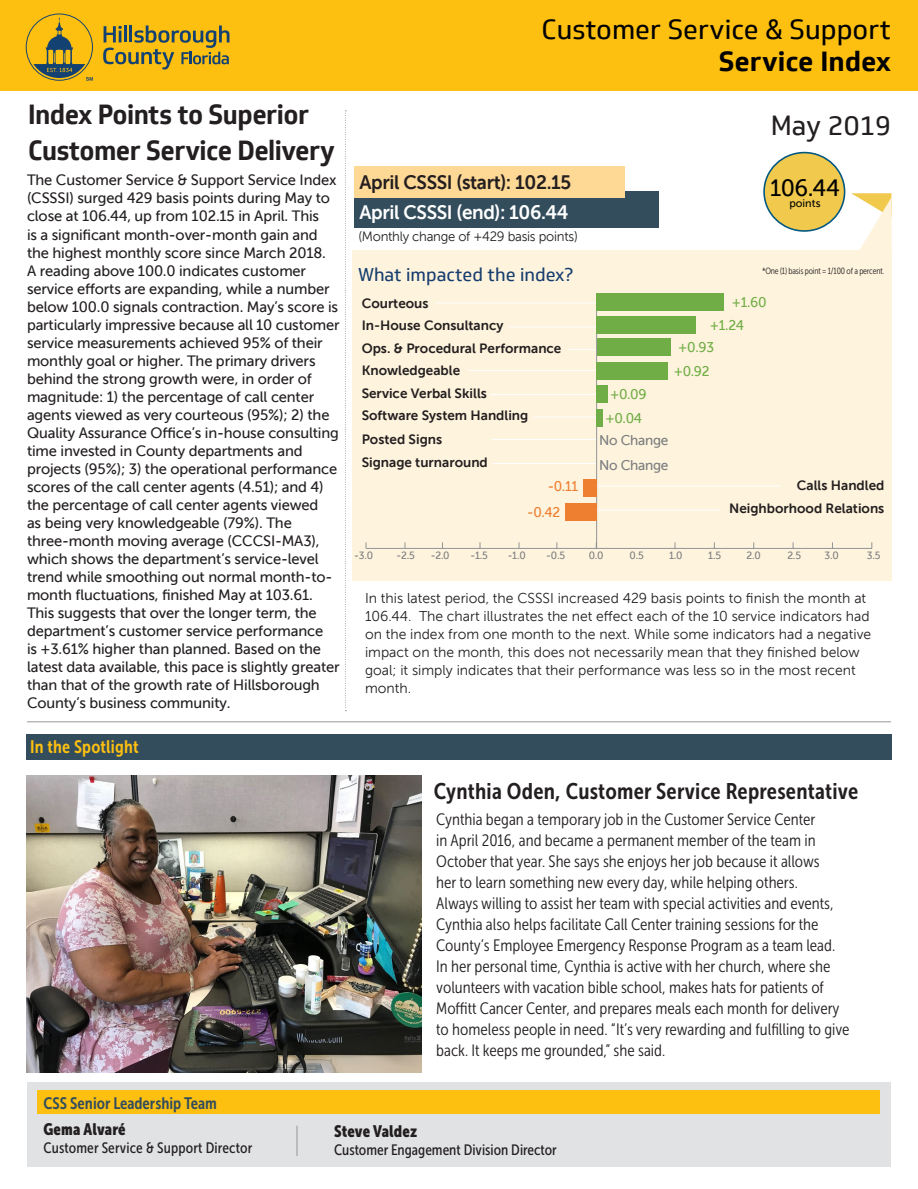
<style>
.page{position:relative;width:918px;height:1189px;background:#fff}
.page>*{position:absolute;margin:0;border:0;box-sizing:border-box;transform-origin:0 0}
.t1{font:700 27px/36px "Soleto";letter-spacing:-.02em;color:#231f20;scale:.94 1}
.t2{font:27px/32.4px "Soleto";color:#000;text-align:right}
.t3{font:27px "Soleto";color:#231f20}
.t4{font:23.55px "Museo Sans 500";color:#000}
.t5{font:22.5px "Museo Sans Cond 700";letter-spacing:.01em;color:#231f20}
.t6{font:19.5px "Museo Sans 700";letter-spacing:-.02em;color:#231f20}
.t7{font:19.5px "Museo Sans 700";letter-spacing:-.02em;color:#fff}
.t8{font:18px "Soleto";color:#163d6f}
.t9{font:18px "Museo Sans Cond 700";letter-spacing:.01em;color:#fdc011}
.t10{font:16.5px/21px "Museo Sans Cond 300";color:#231f20}
.t11{font:16.5px "Museo Sans Cond 700";color:#334d5c}
.t12{font:16.5px "Museo Sans Cond 900";letter-spacing:.005em;color:#231f20}
.t13{font:15px/18px "Museo Sans 500";letter-spacing:-.01em;color:#231f20}
.t14{font:15px "Museo Sans Cond 500";color:#231f20}
.t15{font:14.25px/18px "Museo Sans 300";color:#231f20}
.t16{font:14.1px "Museo Sans 500";letter-spacing:-.02em;color:#70ad46}
.t17{font:14.1px "Museo Sans 500";letter-spacing:-.02em;color:#7b7d80}
.t18{font:14.1px "Museo Sans 500";color:#ee7e30}
.t19{font:13.5px/22.5px "Museo Sans 700";color:#231f20}
.t20{font:13.5px "Museo Sans 300";letter-spacing:-.02em;color:#231f20}
.t21{font:11.1px "Museo Sans 500";color:#000}
.t22{font:10.5px "Museo Sans 500";color:#7b7d80}
.t23{font:9px "Museo Sans Cond 300";letter-spacing:-.02em;color:#231f20}
.s1{font-weight:700}
</style>
<div class="page">
<div style="left:352px;top:250px;width:540px;height:331px;background:#fef3dc"></div>
<div style="left:0;top:0;width:918px;height:91px;background:#fdc011"></div>
<hr style="left:27px;top:721px;width:864px;height:1px;background:#939598">
<svg style="left:103px;top:25px;width:127px;height:44px"></svg>
<svg style="left:26px;top:13px;width:67px;height:68px"></svg>
<svg style="left:345px;top:110px;width:1px;height:601px"></svg>
<div style="left:354px;top:191px;width:304px;height:36px;background:#334d5c"></div>
<div style="left:354px;top:166px;width:270px;height:32px;background:#fed895"></div>
<div style="left:764px;top:153px;width:81px;height:78px;background:#f0c94d;border-radius:50%"></div>
<div style="left:763px;top:152px;width:82px;height:80px;border:2px solid #005782;border-radius:50%"></div>
<svg style="left:851px;top:193px;width:41px;height:57px"></svg>
<hr style="left:435px;top:302px;width:161px;height:1px;background:#fff">
<hr style="left:509px;top:326px;width:90px;height:1px;background:#fff">
<svg style="left:569px;top:349px;width:27px;height:1px"></svg>
<hr style="left:490px;top:394px;width:107px;height:1px;background:#fff">
<hr style="left:468px;top:370px;width:131px;height:1px;background:#fff">
<hr style="left:533px;top:416px;width:64px;height:1px;background:#fff">
<hr style="left:491px;top:439px;width:107px;height:1px;background:#fff">
<hr style="left:493px;top:463px;width:104px;height:1px;background:#fff">
<hr style="left:597px;top:485px;width:184px;height:1px;background:#fff">
<hr style="left:597px;top:509px;width:123px;height:1px;background:#fff">
<hr style="left:366px;top:548px;width:506px;height:1px;background:#939598">
<hr style="left:596px;top:294px;width:1px;height:254px;background:#939598">
<div style="left:597px;top:293px;width:127px;height:18px;background:#70ad46"></div>
<div style="left:597px;top:316px;width:99px;height:17px;background:#70ad46"></div>
<div style="left:597px;top:338px;width:73px;height:18px;background:#70ad46"></div>
<div style="left:597px;top:362px;width:71px;height:18px;background:#70ad46"></div>
<div style="left:597px;top:385px;width:11px;height:17px;background:#70ad46"></div>
<div style="left:597px;top:409px;width:6px;height:17px;background:#70ad46"></div>
<div style="left:26px;top:735px;width:866px;height:25px;background:#334d5c"></div>
<div style="left:27px;top:1081px;width:864px;height:85px;background:#e1e2e4"></div>
<div style="left:38px;top:1090px;width:842px;height:24px;background:#fdc011"></div>
<div style="left:583px;top:478px;width:14px;height:18px;background:#ee7e30"></div>
<div style="left:565px;top:502px;width:32px;height:18px;background:#ee7e30"></div>
<hr style="left:297px;top:1125px;width:1px;height:31px;background:#939598">
<img style="left:26px;top:775px;width:395px;height:297px">
<p class="t1" style="left:28px;top:96px;width:328px">Index Points to Superior<br>Customer Service Delivery</p>
<p class="t13" style="left:27px;top:171px;width:314px">The Customer Service &amp; Support Service Index (CSSSI) surged 429 basis points during May to close at 106.44, up from 102.15 in April. This<br>is a significant month-over-month gain and the highest monthly score since March 2018.<br>A reading above 100.0 indicates customer service efforts are expanding, while a number below 100.0 signals contraction. May’s score is particularly impressive because all 10 customer service measurements achieved 95% of their monthly goal or higher. The primary drivers behind the strong growth were, in order of magnitude: 1) the percentage of call center agents viewed as very courteous (95%); 2) the Quality Assurance Office’s in-house consulting time invested in County departments and projects (95%); 3) the operational performance scores of the call center agents (4.51); and 4) the percentage of call center agents viewed<br>as being very knowledgeable (79%). The three-month moving average (CCCSI-MA3), which shows the department’s service-level trend while smoothing out normal month-to&shy;month fluctuations, finished May at 103.61.<br>This suggests that over the longer term, the department’s customer service performance<br>is +3.61% higher than planned. Based on the latest data available, this pace is slightly greater than that of the growth rate of Hillsborough County’s business community.</p>
<p class="t9" style="left:30px;top:736px;width:110px">In the Spotlight</p>
<p class="t11" style="left:43px;top:1094px;width:175px">CSS Senior Leadership Team</p>
<p class="t2" style="left:542px;top:13px;width:351px">Customer Service &amp; Support<br><span class="s1">Service Index</span></p>
<p class="t6" style="left:360px;top:171px;width:213px">April CSSSI (start): 102.15</p>
<p class="t7" style="left:360px;top:202px;width:210px">April CSSSI (end): 106.44</p>
<p class="t20" style="left:358px;top:229px;width:221px">(Monthly change of +429 basis points)</p>
<p class="t3" style="left:771px;top:109px;width:122px">May 2019</p>
<p class="t4" style="left:770px;top:175px;width:71px">106.44</p>
<p class="t21" style="left:789px;top:197px;width:33px">points</p>
<p class="t8" style="left:358px;top:263px;width:217px">What impacted the index?</p>
<p class="t23" style="left:762px;top:266px;width:124px">*One (1) basis point = 1/100 of a percent.</p>
<p class="t19" style="left:362px;top:292px;width:68px">Courteous</p>
<p class="t19" style="left:362px;top:314px;width:143px">In-House Consultancy</p>
<p class="t19" style="left:362px;top:337px;width:201px">Ops. &amp; Procedural Performance</p>
<p class="t19" style="left:362px;top:359px;width:100px">Knowledgeable</p>
<p class="t19" style="left:362px;top:382px;width:127px">Service Verbal Skills</p>
<p class="t19" style="left:362px;top:404px;width:168px">Software System Handling</p>
<p class="t19" style="left:362px;top:428px;width:128px">Posted Signs<br>Signage turnaround</p>
<p class="t18" style="left:548px;top:478px;width:32px">-0.11</p>
<p class="t18" style="left:527px;top:504px;width:34px">-0.42</p>
<p class="t16" style="left:610px;top:386px;width:38px">+0.09</p>
<p class="t16" style="left:605px;top:410px;width:38px">+0.04</p>
<p class="t16" style="left:732px;top:294px;width:36px">+1.60</p>
<p class="t16" style="left:710px;top:317px;width:36px">+1.24</p>
<p class="t16" style="left:678px;top:339px;width:37px">+0.93</p>
<p class="t16" style="left:674px;top:363px;width:37px">+0.92</p>
<p class="t17" style="left:599px;top:432px;width:71px">No Change</p>
<p class="t17" style="left:599px;top:457px;width:71px">No Change</p>
<p class="t19" style="left:797px;top:474px;width:89px">Calls Handled</p>
<p class="t19" style="left:729px;top:497px;width:157px">Neighborhood Relations</p>
<p class="t22" style="left:354px;top:549px;width:20px">-3.0</p>
<p class="t22" style="left:397px;top:549px;width:20px">-2.5</p>
<p class="t22" style="left:431px;top:549px;width:20px">-2.0</p>
<p class="t22" style="left:470px;top:549px;width:19px">-1.5</p>
<p class="t22" style="left:508px;top:549px;width:20px">-1.0</p>
<p class="t22" style="left:546px;top:549px;width:20px">-0.5</p>
<p class="t22" style="left:589px;top:549px;width:16px">0.0</p>
<p class="t22" style="left:630px;top:549px;width:16px">0.5</p>
<p class="t22" style="left:669px;top:549px;width:15px">1.0</p>
<p class="t22" style="left:708px;top:549px;width:14px">1.5</p>
<p class="t22" style="left:747px;top:549px;width:16px">2.0</p>
<p class="t22" style="left:787px;top:549px;width:15px">2.5</p>
<p class="t22" style="left:825px;top:549px;width:16px">3.0</p>
<p class="t22" style="left:867px;top:549px;width:15px">3.5</p>
<p class="t15" style="left:365px;top:589px;width:508px">In this latest period, the CSSSI increased 429 basis points to finish the month at 106.44. The chart illustrates the net effect each of the 10 service indicators had on the index from one month to the next. While some indicators had a negative impact on the month, this does not necessarily mean that they finished below goal; it simply indicates that their performance was less so in the most recent month.</p>
<p class="t5" style="left:434px;top:778px;width:426px">Cynthia Oden, Customer Service Representative</p>
<p class="t10" style="left:436px;top:808px;width:415px">Cynthia began a temporary job in the Customer Service Center<br>in April 2016, and became a permanent member of the team in October that year. She says she enjoys her job because it allows<br>her to learn something new every day, while helping others.<br>Always willing to assist her team with special activities and events, Cynthia also helps facilitate Call Center training sessions for the County’s Employee Emergency Response Program as a team lead.<br>In her personal time, Cynthia is active with her church, where she volunteers with vacation bible school, makes hats for patients of Moffitt Cancer Center, and prepares meals each month for delivery to homeless people in need. “It’s very rewarding and fulfilling to give back. It keeps me grounded,” she said.</p>
<p class="t12" style="left:43px;top:1120px;width:84px">Gema Alvaré</p>
<p class="t14" style="left:43px;top:1140px;width:210px">Customer Service &amp; Support Director</p>
<p class="t12" style="left:334px;top:1121px;width:85px">Steve Valdez</p>
<p class="t14" style="left:334px;top:1141px;width:224px">Customer Engagement Division Director</p>
</div>
